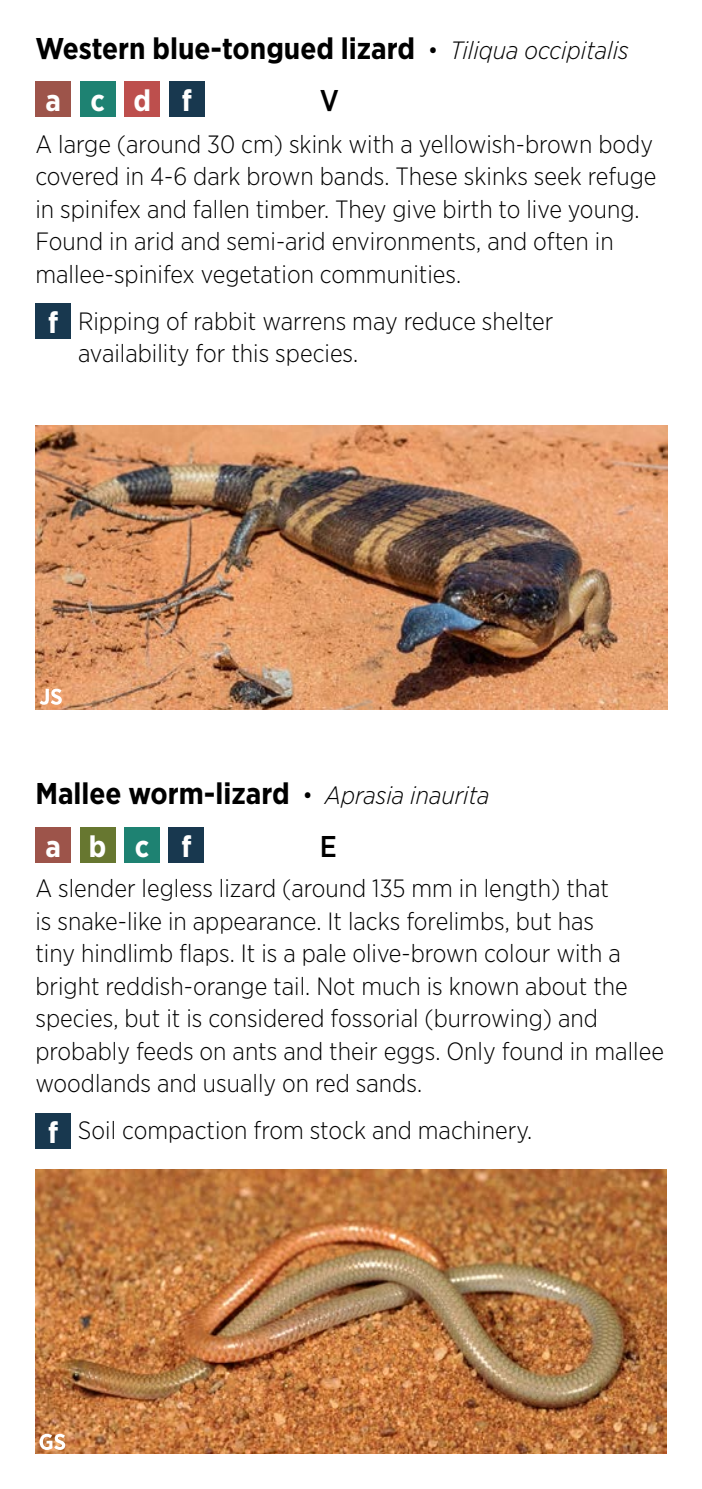
<style>
.page{position:relative;width:702px;height:1489px;background:#fff}
.page>*{position:absolute;margin:0;border:0;box-sizing:border-box;transform-origin:0 0}
._09_Body_Copy_-_Spec{font:700 30px "Gotham Narrow";color:#000}
.t1{font:700 30px "Gotham Narrow";letter-spacing:.95em;color:#fff}
.t2{font:500 30px "Gotham Narrow";color:#000}
._09_Body_Copy_-_Spec-2{font:300 25px/32.5px "Gotham Narrow";color:#000}
.s1{font-weight:300;font-size:25px}
.s2{font-weight:300;font-style:italic;font-size:25px}
.s3{font-weight:700;font-size:30px;color:#fff}
</style>
<div class="page">
<div style="left:35px;top:303px;width:36px;height:35px;background:#18384f"></div>
<img style="left:35px;top:425px;width:632px;height:284px">
<div style="left:35px;top:1112px;width:36px;height:36px;background:#18384f"></div>
<img style="left:35px;top:1169px;width:631px;height:284px">
<svg style="left:40px;top:1433px;width:25px;height:16px"></svg>
<svg style="left:40px;top:688px;width:22px;height:16px"></svg>
<div style="left:35px;top:826px;width:36px;height:36px;background:#9d544a"></div>
<div style="left:80px;top:826px;width:35px;height:36px;background:#677730"></div>
<div style="left:124px;top:826px;width:36px;height:36px;background:#1e8272"></div>
<div style="left:169px;top:826px;width:35px;height:36px;background:#18384f"></div>
<div style="left:35px;top:81px;width:36px;height:36px;background:#9d544a"></div>
<div style="left:80px;top:81px;width:35px;height:36px;background:#1e8272"></div>
<div style="left:124px;top:81px;width:36px;height:36px;background:#bd4f4d"></div>
<div style="left:169px;top:81px;width:35px;height:36px;background:#18384f"></div>
<p class="_09_Body_Copy_-_Spec" style="left:35px;top:30px;width:594px">Western blue-tongued lizard <span class="s1">•</span> <span class="s2">Tiliqua occipitalis</span></p>
<p class="t1" style="left:45px;top:81px;width:148px">acdf</p>
<p class="t2" style="left:320px;top:82px;width:21px">V</p>
<p class="_09_Body_Copy_-_Spec-2" style="left:35px;top:127px;width:622px">A large (around 30 cm) skink with a yellowish-brown body covered in 4-6 dark brown bands. These skinks seek refuge in spinifex and fallen timber. They give birth to live young.<br>Found in arid and semi-arid environments, and often in mallee-spinifex vegetation communities.</p>
<p class="_09_Body_Copy_-_Spec-2" style="left:78px;top:304px;width:477px">Ripping of rabbit warrens may reduce shelter availability for this species.</p>
<p class="t1" style="left:48px;top:303px;width:12px">f</p>
<p class="_09_Body_Copy_-_Spec" style="left:35px;top:774px;width:455px">Mallee worm-lizard <span class="s1">•</span> <span class="s2">Aprasia inaurita</span></p>
<p class="t1" style="left:45px;top:826px;width:148px">abc f</p>
<p class="t2" style="left:320px;top:827px;width:19px">E</p>
<p class="_09_Body_Copy_-_Spec-2" style="left:35px;top:871px;width:630px">A slender legless lizard (around 135 mm in length) that<br>is snake-like in appearance. It lacks forelimbs, but has<br>tiny hindlimb flaps. It is a pale olive-brown colour with a bright reddish-orange tail. Not much is known about the species, but it is considered fossorial (burrowing) and probably feeds on ants and their eggs. Only found in mallee woodlands and usually on red sands.</p>
<p class="_09_Body_Copy_-_Spec-2" style="left:48px;top:1113px;width:485px"><span class="s3">f</span> Soil compaction from stock and machinery.</p>
</div>
